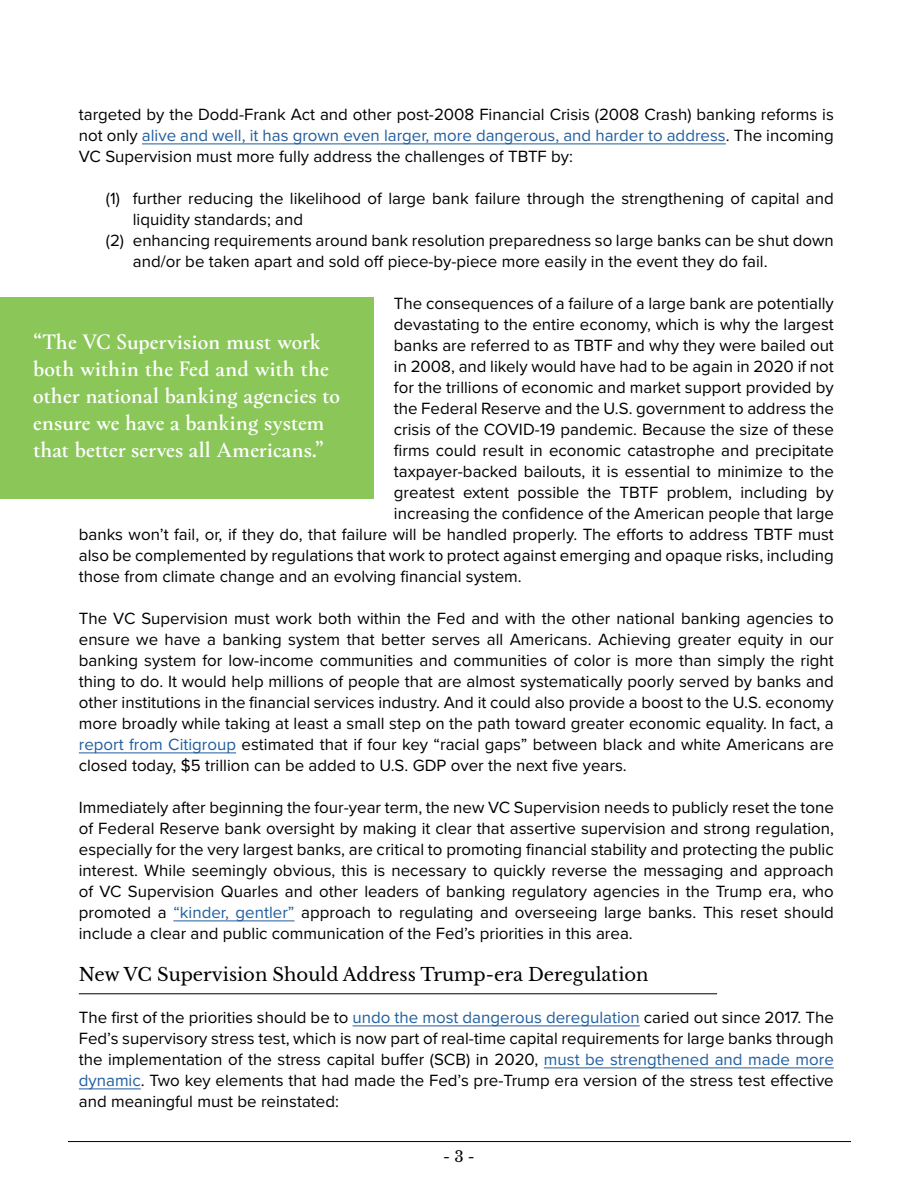
<style>
.page{position:relative;width:918px;height:1188px;background:#fff}
.page>*{position:absolute;margin:0;border:0;box-sizing:border-box;transform-origin:0 0}
.t1{font:600 22.5px/27px "W Hermann";letter-spacing:-.01em;color:#fff}
.t2{font:18px "Libre Baskerville";color:#000}
.t3{font:16.8px/21px "Proxima Nova";color:#000;text-align:justify}
.t4{font:15px "Libre Baskerville";color:#000}
.s1{color:#215e9e}
</style>
<div class="page">
<hr style="left:68px;top:1141px;width:783px;height:1px;background:#000">
<hr style="left:142px;top:143px;width:584px;height:1px;background:#215e9e">
<hr style="left:79px;top:752px;width:157px;height:1px;background:#215e9e">
<hr style="left:173px;top:920px;width:122px;height:1px;background:#215e9e">
<hr style="left:353px;top:1025px;width:287px;height:1px;background:#215e9e">
<hr style="left:544px;top:1067px;width:290px;height:1px;background:#215e9e">
<hr style="left:79px;top:1088px;width:62px;height:1px;background:#215e9e">
<hr style="left:79px;top:994px;width:638px;height:1px;background:#000">
<div style="left:0;top:297px;width:374px;height:201px;background:#8ac758"></div>
<p class="t3" style="left:79px;top:103px;width:757px">targeted by the Dodd-Frank Act and other post-2008 Financial Crisis (2008 Crash) banking reforms is not only <span class="s1">alive and well, it has grown even larger, more dangerous, and harder to address</span>. The incoming VC Supervision must more fully address the challenges of TBTF by:</p>
<p class="t3" style="left:106px;top:187px;width:730px">(1) further reducing the likelihood of large bank failure through the strengthening of capital and</p>
<p class="t3" style="left:133px;top:208px;width:172px">liquidity standards; and</p>
<p class="t3" style="left:106px;top:229px;width:730px">(2) enhancing requirements around bank resolution preparedness so large banks can be shut down</p>
<p class="t3" style="left:133px;top:250px;width:636px">and/or be taken apart and sold off piece-by-piece more easily in the event they do fail.</p>
<p class="t3" style="left:394px;top:292px;width:441px">The consequences of a failure of a large bank are potentially</p>
<p class="t3" style="left:394px;top:313px;width:441px">devastating to the entire economy, which is why the largest</p>
<p class="t3" style="left:394px;top:334px;width:441px">banks are referred to as TBTF and why they were bailed out</p>
<p class="t3" style="left:394px;top:355px;width:441px">in 2008, and likely would have had to be again in 2020 if not</p>
<p class="t3" style="left:394px;top:376px;width:441px">for the trillions of economic and market support provided by</p>
<p class="t3" style="left:394px;top:397px;width:441px">the Federal Reserve and the U.S. government to address the</p>
<p class="t3" style="left:394px;top:418px;width:441px">crisis of the COVID-19 pandemic. Because the size of these</p>
<p class="t3" style="left:394px;top:439px;width:441px">firms could result in economic catastrophe and precipitate</p>
<p class="t3" style="left:394px;top:460px;width:441px">taxpayer-backed bailouts, it is essential to minimize to the</p>
<p class="t3" style="left:394px;top:481px;width:441px">greatest extent possible the TBTF problem, including by</p>
<p class="t3" style="left:394px;top:502px;width:441px">increasing the confidence of the American people that large</p>
<p class="t3" style="left:79px;top:523px;width:757px">banks won’t fail, or, if they do, that failure will be handled properly. The efforts to address TBTF must</p>
<p class="t3" style="left:79px;top:544px;width:757px">also be complemented by regulations that work to protect against emerging and opaque risks, including</p>
<p class="t3" style="left:79px;top:565px;width:444px">those from climate change and an evolving financial system.</p>
<p class="t3" style="left:79px;top:607px;width:757px">The VC Supervision must work both within the Fed and with the other national banking agencies to ensure we have a banking system that better serves all Americans. Achieving greater equity in our banking system for low-income communities and communities of color is more than simply the right thing to do. It would help millions of people that are almost systematically poorly served by banks and other institutions in the financial services industry. And it could also provide a boost to the U.S. economy more broadly while taking at least a small step on the path toward greater economic equality. In fact, a <span class="s1">report from Citigroup</span> estimated that if four key “racial gaps” between black and white Americans are closed today, $5 trillion can be added to U.S. GDP over the next five years.</p>
<p class="t3" style="left:79px;top:796px;width:757px">Immediately after beginning the four-year term, the new VC Supervision needs to publicly reset the tone of Federal Reserve bank oversight by making it clear that assertive supervision and strong regulation, especially for the very largest banks, are critical to promoting financial stability and protecting the public interest. While seemingly obvious, this is necessary to quickly reverse the messaging and approach of VC Supervision Quarles and other leaders of banking regulatory agencies in the Trump era, who promoted a <span class="s1">“kinder, gentler”</span> approach to regulating and overseeing large banks. This reset should include a clear and public communication of the Fed’s priorities in this area.</p>
<p class="t2" style="left:79px;top:964px;width:571px">New VC Supervision Should Address Trump-era Deregulation</p>
<p class="t3" style="left:79px;top:1006px;width:757px">The first of the priorities should be to <span class="s1">undo the most dangerous deregulation</span> caried out since 2017. The Fed’s supervisory stress test, which is now part of real-time capital requirements for large banks through the implementation of the stress capital buffer (SCB) in 2020, <span class="s1">must be strengthened and made more dynamic</span>. Two key elements that had made the Fed’s pre-Trump era version of the stress test effective and meaningful must be reinstated:</p>
<h1 class="t1" style="left:33px;top:326px;width:308px">“The VC Supervision must work both within the Fed and with the other national banking agencies to ensure we have a banking system that better serves all Americans.”</h1>
<p class="t4" style="left:443px;top:1147px;width:33px">- 3 -</p>
</div>
